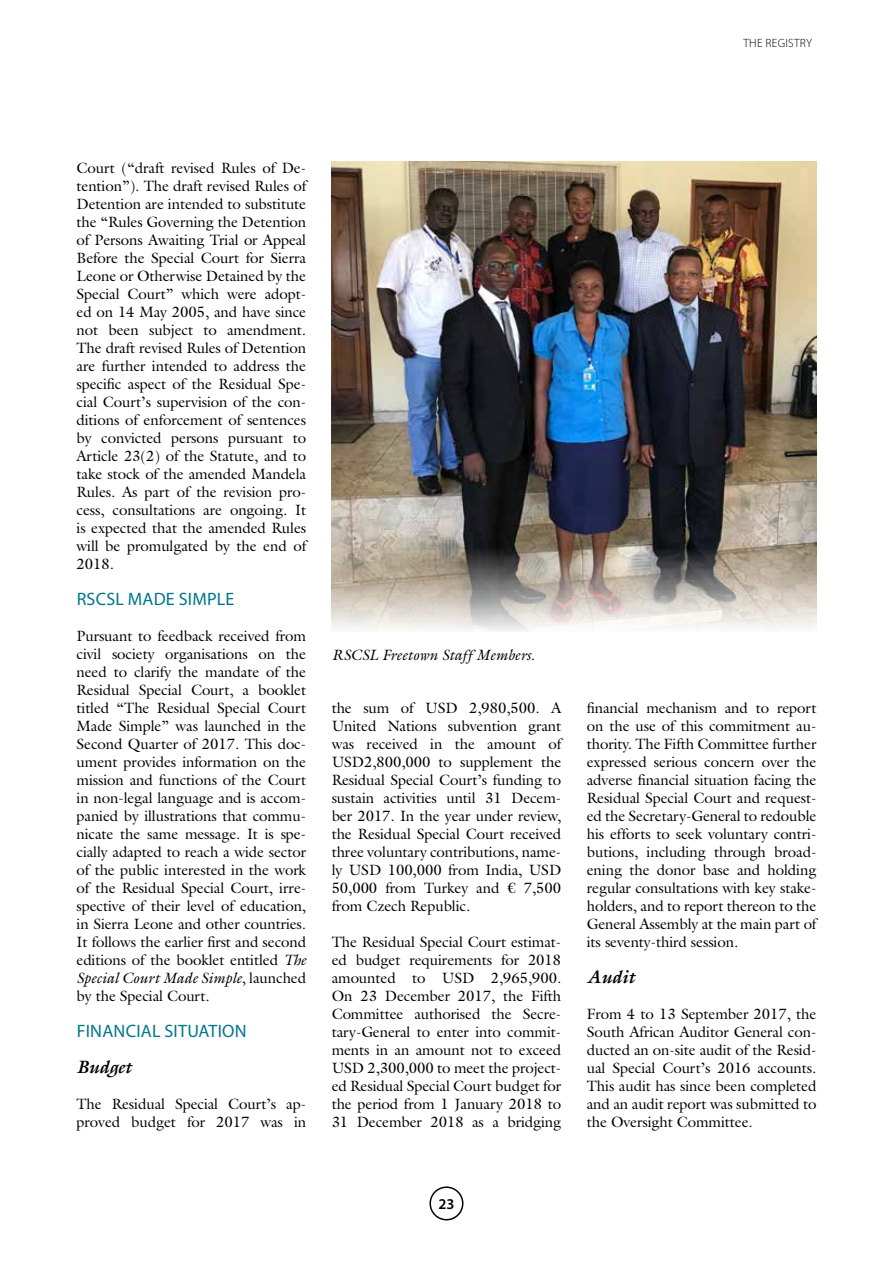
<style>
.page{position:relative;width:893px;height:1263px;background:#fff}
.page>*{position:absolute;margin:0;border:0;box-sizing:border-box;transform-origin:0 0}
.t1{font:18px "Myriad Pro";letter-spacing:.015em;color:#00778b}
.t2{font:italic 700 18px "Galliard Std";letter-spacing:-.005em;color:#000}
.t3{font:15px/18px "Galliard Std";letter-spacing:-.005em;color:#000;text-align:justify}
.t4{font:italic 15px "Galliard Std";color:#000}
.t5{font:600 15px "Myriad Pro";color:#000}
.t6{font:300 12px "Myriad Pro";letter-spacing:.02em;color:#000}
.s1{font-style:italic}
</style>
<div class="page">
<div style="left:429px;top:1186px;width:34px;height:34px;border:2px solid #000;border-radius:50%"></div>
<img style="left:332px;top:162px;width:484px;height:469px">
<p class="t6" style="left:743px;top:36px;width:70px">THE REGISTRY</p>
<p class="t3" style="left:77px;top:158px;width:231px">Court (“draft revised Rules of De&shy;tention”). The draft revised Rules of Detention are intended to substitute the “Rules Governing the Detention of Persons Awaiting Trial or Appeal Before the Special Court for Sierra Leone or Otherwise Detained by the Special Court” which were adopt&shy;ed on 14 May 2005, and have since not been subject to amendment.<br>The draft revised Rules of Detention are further intended to address the specific aspect of the Residual Spe&shy;cial Court’s supervision of the con&shy;ditions of enforcement of sentences by convicted persons pursuant to Article 23(2) of the Statute, and to take stock of the amended Mandela Rules. As part of the revision pro&shy;cess, consultations are ongoing. It is expected that the amended Rules will be promulgated by the end of 2018.</p>
<p class="t1" style="left:77px;top:588px;width:159px">RSCSL MADE SIMPLE</p>
<p class="t3" style="left:77px;top:626px;width:231px">Pursuant to feedback received from civil society organisations on the need to clarify the mandate of the Residual Special Court, a booklet titled “The Residual Special Court Made Simple” was launched in the Second Quarter of 2017. This doc&shy;ument provides information on the mission and functions of the Court in non-legal language and is accom&shy;panied by illustrations that commu&shy;nicate the same message. It is spe&shy;cially adapted to reach a wide sector of the public interested in the work of the Residual Special Court, irre&shy;spective of their level of education, in Sierra Leone and other countries.<br>It follows the earlier first and second editions of the booklet entitled <span class="s1">The Special Court Made Simple</span>, launched by the Special Court.</p>
<p class="t1" style="left:77px;top:1020px;width:171px">FINANCIAL SITUATION</p>
<p class="t2" style="left:77px;top:1055px;width:56px">Budget</p>
<p class="t3" style="left:77px;top:1094px;width:231px">The Residual Special Court’s ap&shy;proved budget for 2017 was in</p>
<p class="t4" style="left:332px;top:646px;width:205px">RSCSL Freetown Staff Members.</p>
<p class="t3" style="left:332px;top:698px;width:231px">the sum of USD 2,980,500. A United Nations subvention grant was received in the amount of USD2,800,000 to supplement the Residual Special Court’s funding to sustain activities until 31 Decem&shy;ber 2017. In the year under review, the Residual Special Court received three voluntary contributions, name&shy;ly USD 100,000 from India, USD 50,000 from Turkey and € 7,500 from Czech Republic.</p>
<p class="t3" style="left:332px;top:932px;width:231px">The Residual Special Court estimat&shy;ed budget requirements for 2018 amounted to USD 2,965,900.<br>On 23 December 2017, the Fifth Committee authorised the Secre&shy;tary-General to enter into commit&shy;ments in an amount not to exceed USD 2,300,000 to meet the project&shy;ed Residual Special Court budget for the period from 1 January 2018 to 31 December 2018 as a bridging</p>
<p class="t3" style="left:587px;top:698px;width:231px">financial mechanism and to report on the use of this commitment au&shy;thority. The Fifth Committee further expressed serious concern over the adverse financial situation facing the Residual Special Court and request&shy;ed the Secretary-General to redouble his efforts to seek voluntary contri&shy;butions, including through broad&shy;ening the donor base and holding regular consultations with key stake&shy;holders, and to report thereon to the General Assembly at the main part of its seventy-third session.</p>
<p class="t2" style="left:587px;top:965px;width:49px">Audit</p>
<p class="t3" style="left:587px;top:1004px;width:231px">From 4 to 13 September 2017, the South African Auditor General con&shy;ducted an on-site audit of the Resid&shy;ual Special Court’s 2016 accounts.<br>This audit has since been completed and an audit report was submitted to the Oversight Committee.</p>
<p class="t5" style="left:438px;top:1194px;width:18px">23</p>
</div>
